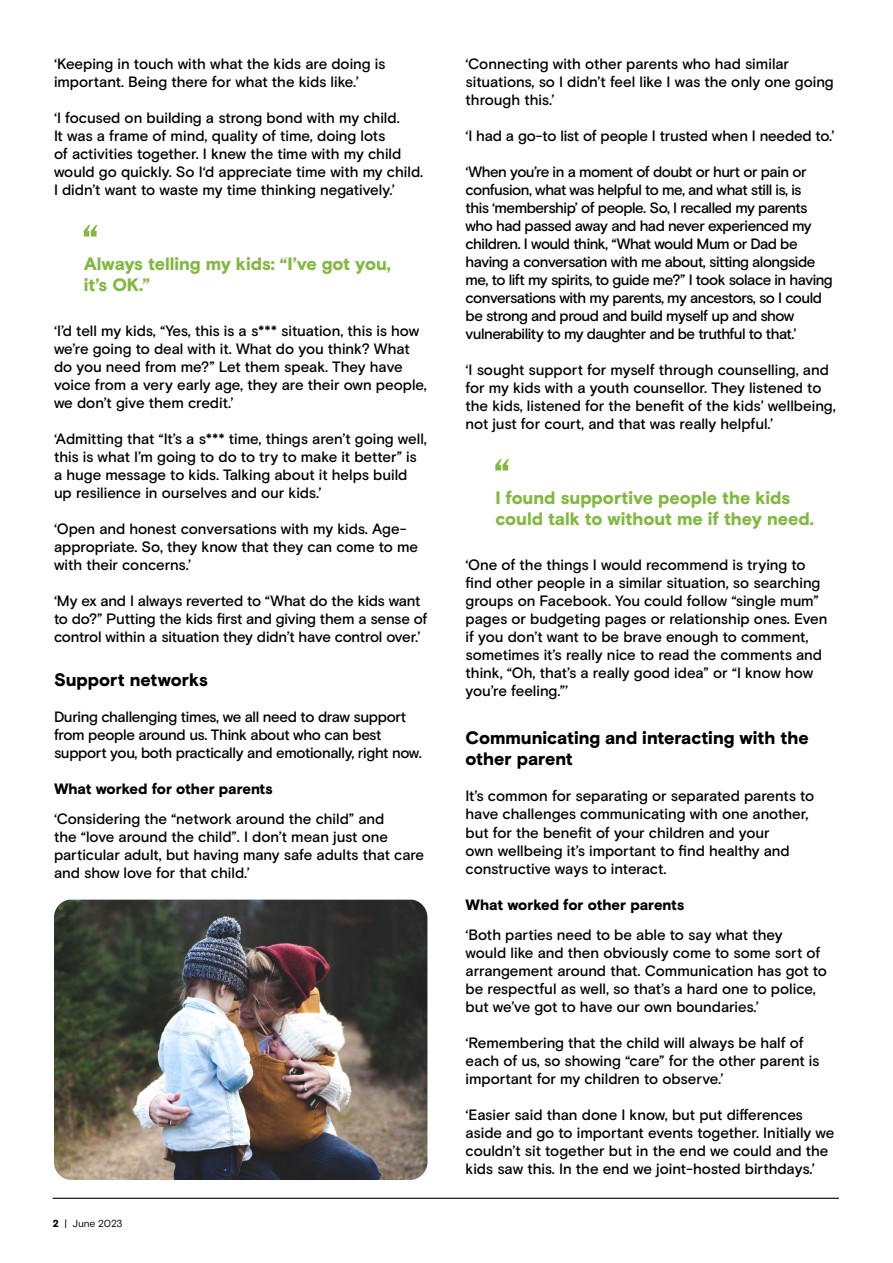
<style>
.page{position:relative;width:893px;height:1263px;background:#fff}
.page>*{position:absolute;margin:0;border:0;box-sizing:border-box;transform-origin:0 0}
.t1{font:900 18px/21.6px "Basis Grotesque Pro";letter-spacing:-.005em;color:#82b941}
.t2{font:900 18px/21.6px "Basis Grotesque Pro";letter-spacing:-.005em;color:#000}
.t3{font:500 15px/18px "Basis Grotesque Pro";letter-spacing:-.01em;color:#000}
.t4{font:500 15px/18px "Basis Grotesque Pro";letter-spacing:-.035em;color:#000}
.t5{font:900 15px "Basis Grotesque Pro";letter-spacing:-.005em;color:#000}
.t6{font:10.2px "Basis Grotesque Pro";letter-spacing:-.015em;color:#000}
.s1{font-weight:900}
</style>
<div class="page">
<hr style="left:53px;top:1198px;width:786px;height:1px;background:#000">
<svg style="left:84px;top:224px;width:13px;height:12px"></svg>
<img style="left:54px;top:900px;width:373px;height:280px">
<svg style="left:495px;top:458px;width:14px;height:12px"></svg>
<p class="t3" style="left:54px;top:55px;width:333px">‘Keeping in touch with what the kids are doing is important. Being there for what the kids like.’</p>
<p class="t3" style="left:54px;top:109px;width:371px">‘I focused on building a strong bond with my child.<br>It was a frame of mind, quality of time, doing lots<br>of activities together. I knew the time with my child would go quickly. So I‘d appreciate time with my child.<br>I didn’t want to waste my time thinking negatively.’</p>
<p class="t1" style="left:84px;top:253px;width:308px">Always telling my kids: “I’ve got you, it’s OK.”</p>
<p class="t3" style="left:54px;top:322px;width:374px">‘I’d tell my kids, “Yes, this is a s*** situation, this is how we’re going to deal with it. What do you think? What do you need from me?” Let them speak. They have voice from a very early age, they are their own people, we don’t give them credit.’</p>
<p class="t3" style="left:54px;top:430px;width:374px">‘Admitting that “It’s a s*** time, things aren’t going well, this is what I’m going to do to try to make it better” is a huge message to kids. Talking about it helps build up resilience in ourselves and our kids.’</p>
<p class="t3" style="left:54px;top:520px;width:366px">‘Open and honest conversations with my kids. Age&shy;appropriate. So, they know that they can come to me with their concerns.’</p>
<p class="t3" style="left:54px;top:592px;width:375px">‘My ex and I always reverted to “What do the kids want to do?” Putting the kids first and giving them a sense of control within a situation they didn’t have control over.’</p>
<p class="t2" style="left:54px;top:669px;width:155px">Support networks</p>
<p class="t3" style="left:54px;top:708px;width:369px">During challenging times, we all need to draw support from people around us. Think about who can best support you, both practically and emotionally, right now.</p>
<p class="t5" style="left:54px;top:779px;width:220px">What worked for other parents</p>
<p class="t3" style="left:54px;top:810px;width:372px">‘Considering the “network around the child” and<br>the “love around the child”. I don’t mean just one particular adult, but having many safe adults that care and show love for that child.’</p>
<p class="t6" style="left:53px;top:1217px;width:71px"><span class="s1">2</span> | June 2023</p>
<p class="t3" style="left:466px;top:55px;width:370px">‘Connecting with other parents who had similar situations, so I didn’t feel like I was the only one going through this.’</p>
<p class="t3" style="left:466px;top:127px;width:370px">‘I had a go-to list of people I trusted when I needed to.’</p>
<p class="t4" style="left:466px;top:163px;width:369px">‘When you’re in a moment of doubt or hurt or pain or confusion, what was helpful to me, and what still is, is<br>this ‘membership’ of people. So, I recalled my parents who had passed away and had never experienced my children. I would think, “What would Mum or Dad be having a conversation with me about, sitting alongside me, to lift my spirits, to guide me?” I took solace in having conversations with my parents, my ancestors, so I could be strong and proud and build myself up and show vulnerability to my daughter and be truthful to that.’</p>
<p class="t3" style="left:466px;top:361px;width:372px">‘I sought support for myself through counselling, and for my kids with a youth counsellor. They listened to the kids, listened for the benefit of the kids’ wellbeing, not just for court, and that was really helpful.’</p>
<p class="t1" style="left:495px;top:487px;width:320px">I found supportive people the kids could talk to without me if they need.</p>
<p class="t3" style="left:466px;top:556px;width:363px">‘One of the things I would recommend is trying to find other people in a similar situation, so searching groups on Facebook. You could follow “single mum” pages or budgeting pages or relationship ones. Even if you don’t want to be brave enough to comment, sometimes it’s really nice to read the comments and think, “Oh, that’s a really good idea” or “I know how you’re feeling.”’</p>
<p class="t2" style="left:466px;top:728px;width:345px">Communicating and interacting with the other parent</p>
<p class="t3" style="left:466px;top:788px;width:350px">It’s common for separating or separated parents to have challenges communicating with one another, but for the benefit of your children and your<br>own wellbeing it’s important to find healthy and constructive ways to interact.</p>
<p class="t5" style="left:466px;top:895px;width:220px">What worked for other parents</p>
<p class="t3" style="left:466px;top:926px;width:363px">‘Both parties need to be able to say what they would like and then obviously come to some sort of arrangement around that. Communication has got to be respectful as well, so that’s a hard one to police, but we’ve got to have our own boundaries.’</p>
<p class="t3" style="left:466px;top:1034px;width:355px">‘Remembering that the child will always be half of each of us, so showing “care” for the other parent is important for my children to observe.’</p>
<p class="t3" style="left:466px;top:1106px;width:370px">‘Easier said than done I know, but put differences aside and go to important events together. Initially we couldn’t sit together but in the end we could and the kids saw this. In the end we joint-hosted birthdays.’</p>
</div>
